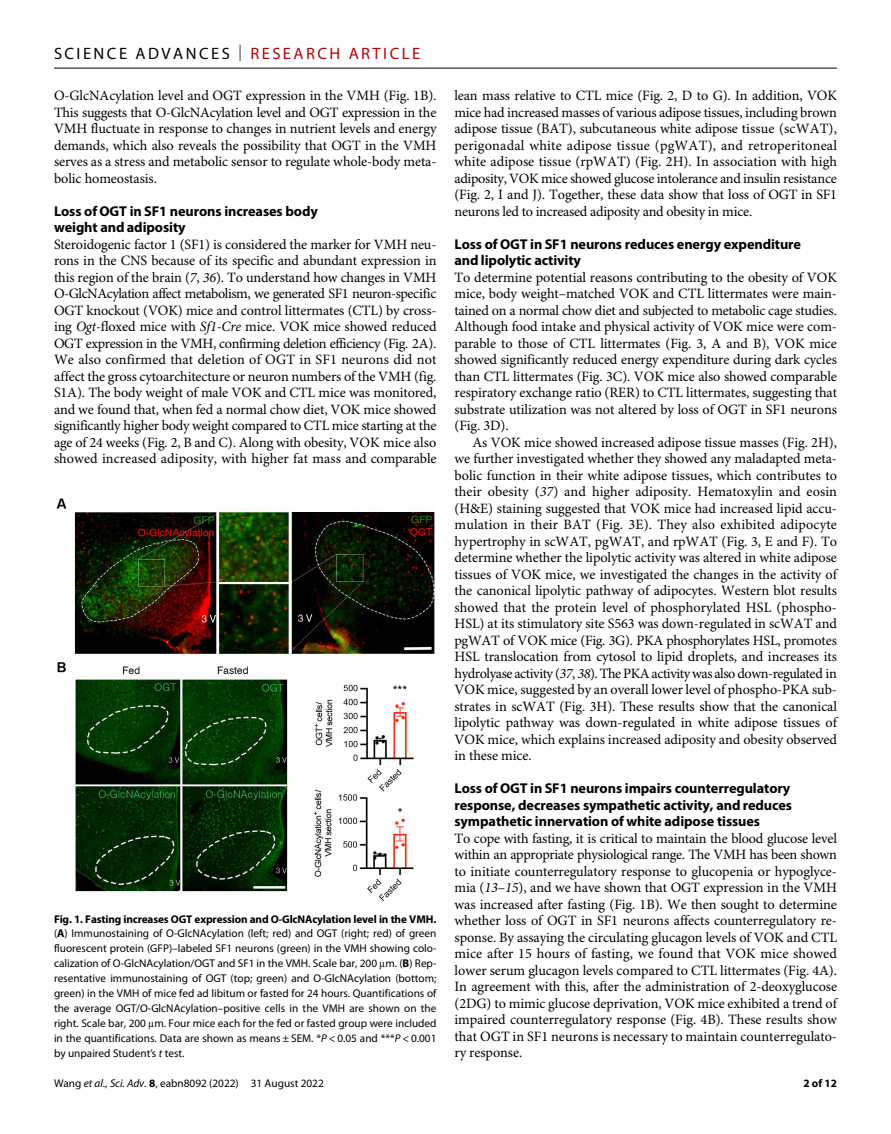
<style>
.page{position:relative;width:891px;height:1134px;background:#fff}
.page>*{position:absolute;margin:0;border:0;box-sizing:border-box;transform-origin:0 0}
.t1{font:16.5px "Myriad Pro";letter-spacing:.15em;color:#000}
.t2{font:14.25px/16.5px "Minion Pro";letter-spacing:-.005em;color:#000;text-align:justify}
.t3{font:700 14.25px/16.5px "Myriad Pro";letter-spacing:-.005em;color:#000}
.t4{font:11.25px/15px "Myriad Pro";color:#000;text-align:justify}
.t5{font:700 11.25px "Myriad Pro";color:#000}
.s1{font-weight:300}
.s2{color:#b10508}
.s3{font-style:italic}
.s4{font-weight:700}
</style>
<div class="page">
<hr style="left:54px;top:68px;width:783px;height:1px;background:#000">
<img style="left:56px;top:499px;width:378px;height:402px">
<p class="t1" style="left:54px;top:40px;width:368px">SCIENCE ADVANCES <span class="s1">|</span> <span class="s2">RESEARCH ARTICLE</span></p>
<p class="t2" style="left:54px;top:89px;width:384px">O-GlcNAcylation level and OGT expression in the VMH (Fig. 1B).<br>This suggests that O-GlcNAcylation level and OGT expression in the VMH fluctuate in response to changes in nutrient levels and energy demands, which also reveals the possibility that OGT in the VMH serves as a stress and metabolic sensor to regulate whole-body meta&shy;bolic homeostasis.</p>
<p class="t3" style="left:54px;top:201px;width:265px">Loss of OGT in SF1 neurons increases body weight and adiposity</p>
<p class="t2" style="left:54px;top:237px;width:384px">Steroidogenic factor 1 (SF1) is considered the marker for VMH neu&shy;rons in the CNS because of its specific and abundant expression in this region of the brain (<span class="s3">7</span>, <span class="s3">36</span>). To understand how changes in VMH O-GlcNAcylation affect metabolism, we generated SF1 neuron-specific OGT knockout (VOK) mice and control littermates (CTL) by cross&shy;ing <span class="s3">Ogt</span>-floxed mice with <span class="s3">Sf1-Cre</span> mice. VOK mice showed reduced OGT expression in the VMH, confirming deletion efficiency (Fig. 2A).<br>We also confirmed that deletion of OGT in SF1 neurons did not affect the gross cytoarchitecture or neuron numbers of the VMH (fig.<br>S1A). The body weight of male VOK and CTL mice was monitored, and we found that, when fed a normal chow diet, VOK mice showed significantly higher body weight compared to CTL mice starting at the age of 24 weeks (Fig. 2, B and C). Along with obesity, VOK mice also showed increased adiposity, with higher fat mass and comparable</p>
<p class="t4" style="left:54px;top:911px;width:384px"><span class="s4">Fig. 1. Fasting increases OGT expression and O-GlcNAcylation level in the VMH. </span>(<span class="s4">A</span>) Immunostaining of O-GlcNAcylation (left; red) and OGT (right; red) of green fluorescent protein (GFP)–labeled SF1 neurons (green) in the VMH showing colo&shy;calization of O-GlcNAcylation/OGT and SF1 in the VMH. Scale bar, 200 m. (<span class="s4">B</span>) Rep&shy;resentative immunostaining of OGT (top; green) and O-GlcNAcylation (bottom; green) in the VMH of mice fed ad libitum or fasted for 24 hours. Quantifications of the average OGT/O-GlcNAcylation–positive cells in the VMH are shown on the right. Scale bar, 200 m. Four mice each for the fed or fasted group were included in the quantifications. Data are shown as means ± SEM. *<span class="s3">P</span> &lt; 0.05 and ***<span class="s3">P</span> &lt; 0.001 by unpaired Student’s <span class="s3">t</span> test.</p>
<p class="t4" style="left:54px;top:1076px;width:271px">Wang <span class="s3">et al</span>., <span class="s3">Sci. Adv.</span> <span class="s4">8</span>, eabn8092 (2022) 31 August 2022</p>
<p class="t2" style="left:454px;top:89px;width:384px">lean mass relative to CTL mice (Fig. 2, D to G). In addition, VOK mice had increased masses of various adipose tissues, including brown adipose tissue (BAT), subcutaneous white adipose tissue (scWAT), perigonadal white adipose tissue (pgWAT), and retroperitoneal white adipose tissue (rpWAT) (Fig. 2H). In association with high adiposity, VOK mice showed glucose intolerance and insulin resistance (Fig. 2, I and J). Together, these data show that loss of OGT in SF1 neurons led to increased adiposity and obesity in mice.</p>
<p class="t3" style="left:454px;top:234px;width:348px">Loss of OGT in SF1 neurons reduces energy expenditure and lipolytic activity</p>
<p class="t2" style="left:455px;top:270px;width:384px">To determine potential reasons contributing to the obesity of VOK mice, body weight–matched VOK and CTL littermates were main&shy;tained on a normal chow diet and subjected to metabolic cage studies.<br>Although food intake and physical activity of VOK mice were com&shy;parable to those of CTL littermates (Fig. 3, A and B), VOK mice showed significantly reduced energy expenditure during dark cycles than CTL littermates (Fig. 3C). VOK mice also showed comparable respiratory exchange ratio (RER) to CTL littermates, suggesting that substrate utilization was not altered by loss of OGT in SF1 neurons (Fig. 3D).</p>
<p class="t2" style="left:455px;top:435px;width:384px;text-indent:18px">As VOK mice showed increased adipose tissue masses (Fig. 2H), we further investigated whether they showed any maladapted meta&shy;bolic function in their white adipose tissues, which contributes to their obesity (<span class="s3">37</span>) and higher adiposity. Hematoxylin and eosin (H&amp;E) staining suggested that VOK mice had increased lipid accu&shy;mulation in their BAT (Fig. 3E). They also exhibited adipocyte hypertrophy in scWAT, pgWAT, and rpWAT (Fig. 3, E and F). To determine whether the lipolytic activity was altered in white adipose tissues of VOK mice, we investigated the changes in the activity of the canonical lipolytic pathway of adipocytes. Western blot results showed that the protein level of phosphorylated HSL (phospho-HSL) at its stimulatory site S563 was down-regulated in scWAT and pgWAT of VOK mice (Fig. 3G). PKA phosphorylates HSL, promotes HSL translocation from cytosol to lipid droplets, and increases its hydrolyase activity (<span class="s3">37</span>, <span class="s3">38</span>). The PKA activity was also down-regulated in VOK mice, suggested by an overall lower level of phospho-PKA sub&shy;strates in scWAT (Fig. 3H). These results show that the canonical lipolytic pathway was down-regulated in white adipose tissues of VOK mice, which explains increased adiposity and obesity observed in these mice.</p>
<p class="t3" style="left:455px;top:779px;width:339px">Loss of OGT in SF1 neurons impairs counterregulatory response, decreases sympathetic activity, and reduces sympathetic innervation of white adipose tissues</p>
<p class="t2" style="left:455px;top:831px;width:384px">To cope with fasting, it is critical to maintain the blood glucose level within an appropriate physiological range. The VMH has been shown to initiate counterregulatory response to glucopenia or hypoglyce&shy;mia (<span class="s3">13</span>–<span class="s3">15</span>), and we have shown that OGT expression in the VMH was increased after fasting (Fig. 1B). We then sought to determine whether loss of OGT in SF1 neurons affects counterregulatory re&shy;sponse. By assaying the circulating glucagon levels of VOK and CTL mice after 15 hours of fasting, we found that VOK mice showed lower serum glucagon levels compared to CTL littermates (Fig. 4A).<br>In agreement with this, after the administration of 2-deoxyglucose (2DG) to mimic glucose deprivation, VOK mice exhibited a trend of impaired counterregulatory response (Fig. 4B). These results show that OGT in SF1 neurons is necessary to maintain counterregulato&shy;ry response.</p>
<p class="t5" style="left:803px;top:1074px;width:35px">2 of 12</p>
</div>
